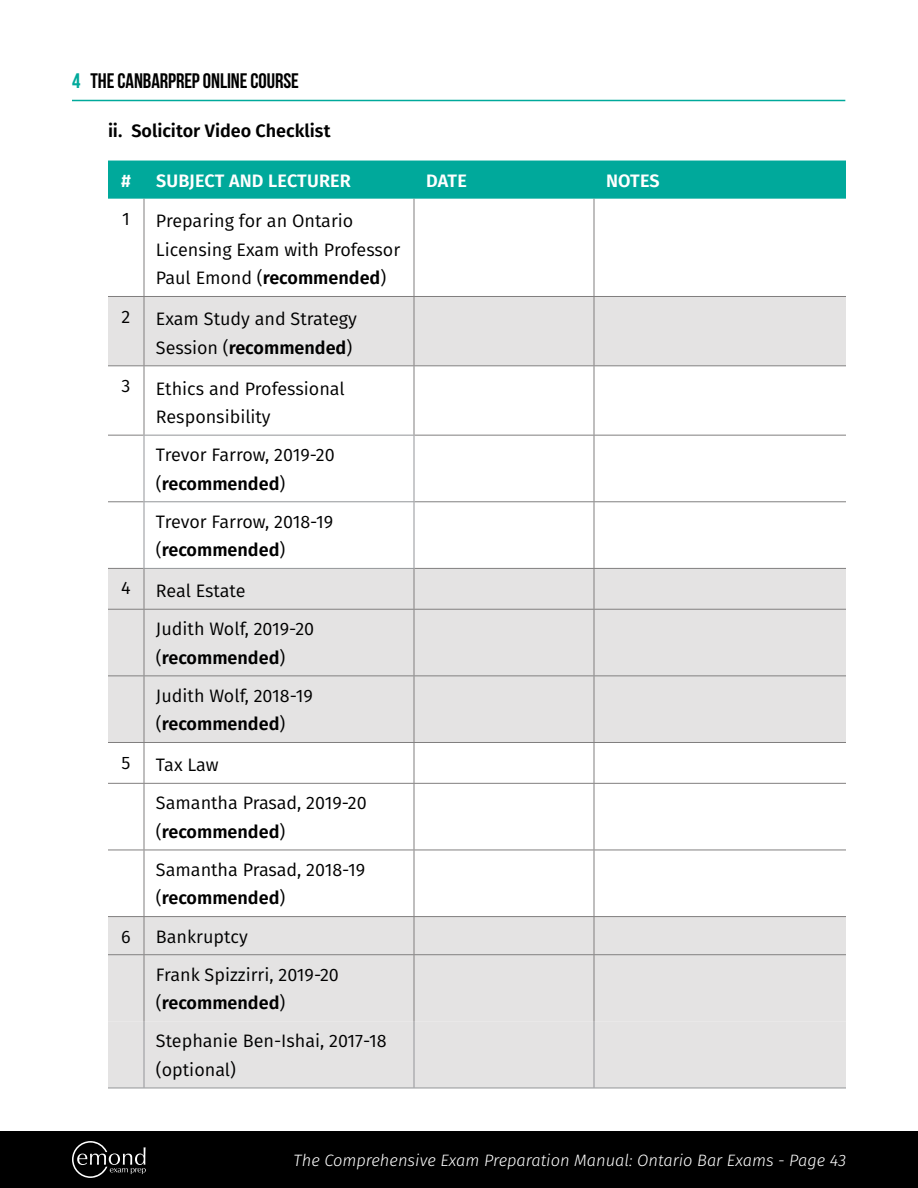
<style>
.page{position:relative;width:918px;height:1188px;background:#fff}
.page>*{position:absolute;margin:0;border:0;box-sizing:border-box;transform-origin:0 0}
.t1{font:700 21px "Bebas Neue";letter-spacing:-.005em;color:#000}
.t2{font:18px/28.5px "Fira Sans";color:#000}
.t3{font:600 18px "Fira Sans";color:#000}
.t4{font:600 18px "Fira Sans";letter-spacing:.01em;color:#fff}
.t5{font:italic 300 16.5px "Fira Sans";color:#fff}
.s1{color:#00a99b}
.s2{font-weight:600}
.s3{font-weight:400}
</style>
<div class="page">
<div style="left:0;top:1131px;width:918px;height:57px;background:#000"></div>
<svg style="left:72px;top:1141px;width:74px;height:37px"></svg>
<hr style="left:72px;top:100px;width:773px;height:1px;background:#00a99b">
<div style="left:108px;top:161px;width:738px;height:38px;background:#00a99b"></div>
<div style="left:108px;top:297px;width:738px;height:791px;background:#e4e3e3"></div>
<svg style="left:108px;top:366px;width:738px;height:69px"></svg>
<svg style="left:108px;top:436px;width:738px;height:132px"></svg>
<div style="left:108px;top:569px;width:738px;height:40px;background:#e4e3e3"></div>
<svg style="left:108px;top:610px;width:738px;height:411px;fill:#e4e3e3"></svg>
<hr style="left:144px;top:1021px;width:1px;height:67px;background:#939598">
<hr style="left:414px;top:1021px;width:1px;height:67px;background:#939598">
<hr style="left:594px;top:1021px;width:1px;height:67px;background:#939598">
<hr style="left:108px;top:1088px;width:36px;height:1px;background:#939598">
<hr style="left:144px;top:1088px;width:270px;height:1px;background:#939598">
<hr style="left:414px;top:1088px;width:180px;height:1px;background:#939598">
<hr style="left:594px;top:1088px;width:252px;height:1px;background:#939598">
<hr style="left:144px;top:199px;width:1px;height:97px;background:#817f7f">
<hr style="left:414px;top:199px;width:1px;height:97px;background:#817f7f">
<hr style="left:594px;top:199px;width:1px;height:97px;background:#817f7f">
<hr style="left:108px;top:296px;width:36px;height:1px;background:#817f7f">
<hr style="left:144px;top:296px;width:270px;height:1px;background:#817f7f">
<hr style="left:144px;top:297px;width:1px;height:68px;background:#817f7f">
<hr style="left:414px;top:296px;width:180px;height:1px;background:#817f7f">
<hr style="left:414px;top:297px;width:1px;height:68px;background:#817f7f">
<hr style="left:594px;top:296px;width:252px;height:1px;background:#817f7f">
<hr style="left:594px;top:297px;width:1px;height:68px;background:#817f7f">
<hr style="left:108px;top:365px;width:36px;height:1px;background:#817f7f">
<hr style="left:144px;top:365px;width:270px;height:1px;background:#817f7f">
<hr style="left:144px;top:366px;width:1px;height:69px;background:#817f7f">
<hr style="left:414px;top:365px;width:180px;height:1px;background:#817f7f">
<hr style="left:414px;top:366px;width:1px;height:69px;background:#817f7f">
<hr style="left:594px;top:365px;width:252px;height:1px;background:#817f7f">
<hr style="left:594px;top:366px;width:1px;height:69px;background:#817f7f">
<hr style="left:108px;top:435px;width:36px;height:1px;background:#817f7f">
<hr style="left:414px;top:435px;width:180px;height:1px;background:#817f7f">
<hr style="left:594px;top:435px;width:252px;height:1px;background:#817f7f">
<hr style="left:594px;top:436px;width:1px;height:65px;background:#817f7f">
<hr style="left:108px;top:501px;width:36px;height:1px;background:#817f7f">
<hr style="left:414px;top:501px;width:180px;height:1px;background:#817f7f">
<hr style="left:594px;top:501px;width:252px;height:1px;background:#817f7f">
<hr style="left:594px;top:502px;width:1px;height:66px;background:#817f7f">
<hr style="left:108px;top:568px;width:36px;height:1px;background:#817f7f">
<hr style="left:144px;top:569px;width:1px;height:40px;background:#817f7f">
<hr style="left:414px;top:568px;width:180px;height:1px;background:#817f7f">
<hr style="left:414px;top:569px;width:1px;height:40px;background:#817f7f">
<hr style="left:594px;top:568px;width:252px;height:1px;background:#817f7f">
<hr style="left:594px;top:569px;width:1px;height:40px;background:#817f7f">
<hr style="left:108px;top:609px;width:36px;height:1px;background:#817f7f">
<hr style="left:144px;top:609px;width:270px;height:1px;background:#817f7f">
<hr style="left:144px;top:610px;width:1px;height:65px;background:#817f7f">
<hr style="left:414px;top:609px;width:180px;height:1px;background:#817f7f">
<hr style="left:414px;top:610px;width:1px;height:65px;background:#817f7f">
<hr style="left:594px;top:609px;width:252px;height:1px;background:#817f7f">
<hr style="left:594px;top:610px;width:1px;height:65px;background:#817f7f">
<hr style="left:108px;top:675px;width:36px;height:1px;background:#817f7f">
<hr style="left:144px;top:675px;width:270px;height:1px;background:#817f7f">
<hr style="left:144px;top:676px;width:1px;height:66px;background:#817f7f">
<hr style="left:414px;top:675px;width:180px;height:1px;background:#817f7f">
<hr style="left:414px;top:676px;width:1px;height:66px;background:#817f7f">
<hr style="left:594px;top:675px;width:252px;height:1px;background:#817f7f">
<hr style="left:594px;top:676px;width:1px;height:66px;background:#817f7f">
<hr style="left:108px;top:742px;width:36px;height:1px;background:#817f7f">
<hr style="left:144px;top:742px;width:270px;height:1px;background:#817f7f">
<hr style="left:144px;top:743px;width:1px;height:40px;background:#817f7f">
<hr style="left:414px;top:742px;width:180px;height:1px;background:#817f7f">
<hr style="left:414px;top:743px;width:1px;height:40px;background:#817f7f">
<hr style="left:594px;top:742px;width:252px;height:1px;background:#817f7f">
<hr style="left:594px;top:743px;width:1px;height:40px;background:#817f7f">
<hr style="left:108px;top:783px;width:36px;height:1px;background:#817f7f">
<hr style="left:144px;top:783px;width:270px;height:1px;background:#817f7f">
<hr style="left:144px;top:784px;width:1px;height:66px;background:#817f7f">
<hr style="left:414px;top:783px;width:180px;height:1px;background:#817f7f">
<hr style="left:414px;top:784px;width:1px;height:66px;background:#817f7f">
<hr style="left:594px;top:783px;width:252px;height:1px;background:#817f7f">
<hr style="left:594px;top:784px;width:1px;height:66px;background:#817f7f">
<hr style="left:108px;top:850px;width:36px;height:1px;background:#817f7f">
<hr style="left:144px;top:850px;width:270px;height:1px;background:#817f7f">
<hr style="left:144px;top:850px;width:1px;height:66px;background:#817f7f">
<hr style="left:414px;top:850px;width:180px;height:1px;background:#817f7f">
<hr style="left:414px;top:850px;width:1px;height:66px;background:#817f7f">
<hr style="left:594px;top:850px;width:252px;height:1px;background:#817f7f">
<hr style="left:594px;top:850px;width:1px;height:66px;background:#817f7f">
<hr style="left:108px;top:916px;width:36px;height:1px;background:#817f7f">
<hr style="left:144px;top:916px;width:270px;height:1px;background:#817f7f">
<hr style="left:144px;top:917px;width:1px;height:37px;background:#817f7f">
<hr style="left:414px;top:916px;width:180px;height:1px;background:#817f7f">
<hr style="left:414px;top:917px;width:1px;height:37px;background:#817f7f">
<hr style="left:594px;top:916px;width:252px;height:1px;background:#817f7f">
<hr style="left:594px;top:917px;width:1px;height:37px;background:#817f7f">
<hr style="left:108px;top:954px;width:36px;height:1px;background:#817f7f">
<hr style="left:144px;top:954px;width:270px;height:1px;background:#817f7f">
<hr style="left:144px;top:955px;width:1px;height:66px;background:#817f7f">
<hr style="left:414px;top:954px;width:180px;height:1px;background:#817f7f">
<hr style="left:414px;top:955px;width:1px;height:66px;background:#817f7f">
<hr style="left:594px;top:954px;width:252px;height:1px;background:#817f7f">
<hr style="left:594px;top:955px;width:1px;height:66px;background:#817f7f">
<hr style="left:144px;top:435px;width:270px;height:1px;background:#939598">
<hr style="left:144px;top:436px;width:1px;height:65px;background:#939598">
<hr style="left:414px;top:436px;width:1px;height:65px;background:#939598">
<hr style="left:144px;top:501px;width:270px;height:1px;background:#939598">
<hr style="left:144px;top:502px;width:1px;height:66px;background:#939598">
<hr style="left:414px;top:502px;width:1px;height:66px;background:#939598">
<hr style="left:144px;top:568px;width:270px;height:1px;background:#939598">
<p class="t1" style="left:72px;top:69px;width:228px"><span class="s1">4</span> THE CANBARPREP ONLINE COURSE</p>
<p class="t3" style="left:108px;top:115px;width:224px">ii. Solicitor Video Checklist</p>
<p class="t4" style="left:121px;top:166px;width:11px">#</p>
<p class="t4" style="left:156px;top:166px;width:196px">SUBJECT AND LECTURER</p>
<p class="t4" style="left:426px;top:166px;width:42px">DATE</p>
<p class="t4" style="left:606px;top:166px;width:55px">NOTES</p>
<p class="t2" style="left:122px;top:204px;width:9px">1</p>
<p class="t2" style="left:156px;top:207px;width:246px">Preparing for an Ontario<br>Licensing Exam with Professor<br>Paul Emond (<span class="s2">recommended</span>)</p>
<p class="t2" style="left:122px;top:302px;width:10px">2</p>
<p class="t2" style="left:156px;top:304px;width:202px">Exam Study and Strategy<br>Session (<span class="s2">recommended</span>)</p>
<p class="t2" style="left:122px;top:371px;width:10px">3</p>
<p class="t2" style="left:156px;top:374px;width:190px">Ethics and Professional<br>Responsibility</p>
<p class="t2" style="left:156px;top:440px;width:180px">Trevor Farrow, 2019-20 (<span class="s2">recommended</span>)</p>
<p class="t2" style="left:156px;top:507px;width:179px">Trevor Farrow, 2018-19 (<span class="s2">recommended</span>)</p>
<p class="t2" style="left:121px;top:574px;width:11px">4</p>
<p class="t2" style="left:156px;top:571px;width:160px;line-height:38.1px">Real Estate<br>Judith Wolf, 2019-20</p>
<p class="t2" style="left:156px;top:638px;width:158px;line-height:38.1px">(<span class="s2">recommended</span>)<br>Judith Wolf, 2018-19</p>
<p class="t3" style="left:156px;top:709px;width:131px"><span class="s3">(</span>recommended<span class="s3">)</span></p>
<p class="t2" style="left:122px;top:748px;width:10px">5</p>
<p class="t2" style="left:156px;top:745px;width:212px;line-height:38.1px">Tax Law<br>Samantha Prasad, 2019-20</p>
<p class="t2" style="left:156px;top:812px;width:211px;line-height:38.1px">(<span class="s2">recommended</span>)<br>Samantha Prasad, 2018-19</p>
<p class="t3" style="left:156px;top:883px;width:131px"><span class="s3">(</span>recommended<span class="s3">)</span></p>
<p class="t2" style="left:121px;top:922px;width:11px">6</p>
<p class="t2" style="left:156px;top:917px;width:185px;line-height:38.1px">Bankruptcy<br>Frank Spizzirri, 2019-20</p>
<p class="t2" style="left:156px;top:983px;width:232px;line-height:38.1px">(<span class="s2">recommended</span>)<br>Stephanie Ben-Ishai, 2017-18</p>
<p class="t2" style="left:156px;top:1055px;width:81px">(optional)</p>
<p class="t5" style="left:294px;top:1149px;width:554px">The Comprehensive Exam Preparation Manual: Ontario Bar Exams - Page 43</p>
</div>
